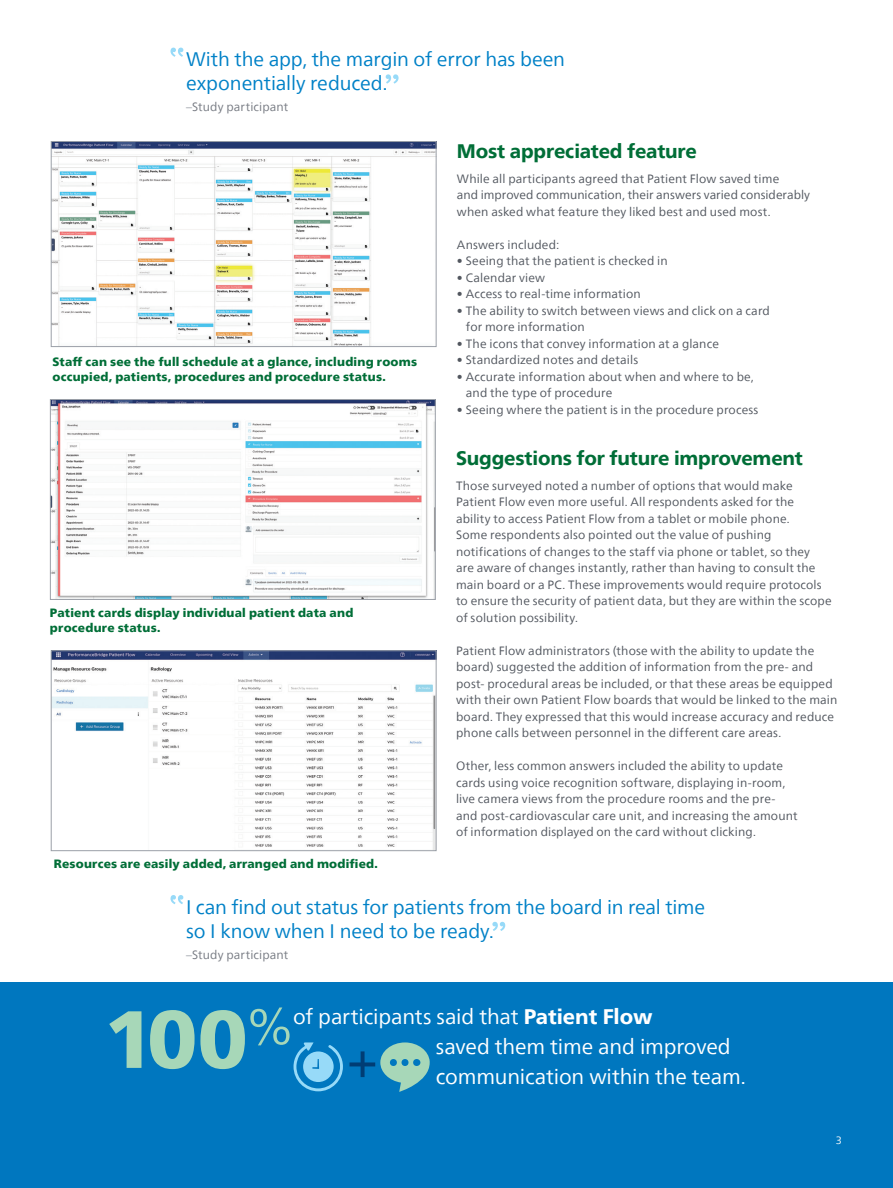
<style>
.page{position:relative;width:893px;height:1188px;background:#fff}
.page>*{position:absolute;margin:0;border:0;box-sizing:border-box;transform-origin:0 0}
._03_Introduction_13{font:21px/30px "Neue Frutiger World";letter-spacing:-.01em;color:#fff}
._02_Body_Text_8_11{font:19.5px/24px "Neue Frutiger World";letter-spacing:-.005em;color:#0081c7}
.SUbhead{font:800 19.5px "Neue Frutiger World";letter-spacing:-.01em;color:#006e37}
._02_Body_Text_8_11-2{font:12px/16.5px "Neue Frutiger World";letter-spacing:.01em;color:#52575f}
._04_Caption{font:900 12px/15px "Neue Frutiger World";letter-spacing:.02em;color:#006e37}
._02_Body_Text_8_11-3{font:12px "Neue Frutiger World";letter-spacing:.01em;color:#777b83}
.t1{font:10.5px "Neue Frutiger World";color:#fff}
.s1{color:#9ba0a8}
.s2{font-weight:800}
</style>
<div class="page">
<div style="left:0;top:982px;width:893px;height:206px;background:#0077bf"></div>
<img style="left:52px;top:401px;width:382px;height:197px">
<div style="left:50px;top:399px;width:386px;height:201px;border:1px solid #9ba0a8"></div>
<img style="left:53px;top:652px;width:381px;height:197px">
<div style="left:51px;top:650px;width:385px;height:201px;border:1px solid #9ba0a8"></div>
<img style="left:53px;top:143px;width:381px;height:202px">
<div style="left:51px;top:141px;width:385px;height:206px;border:1px solid #9ba0a8"></div>
<svg style="left:109px;top:1008px;width:234px;height:83px"></svg>
<svg style="left:350px;top:1042px;width:80px;height:50px"></svg>
<svg style="left:492px;top:922px;width:13px;height:9px"></svg>
<svg style="left:171px;top:895px;width:12px;height:9px"></svg>
<svg style="left:386px;top:74px;width:13px;height:10px"></svg>
<svg style="left:171px;top:48px;width:12px;height:9px"></svg>
<p class="_02_Body_Text_8_11" style="left:186px;top:48px;width:381px">With the app, the margin of error has been exponentially reduced.</p>
<p class="_02_Body_Text_8_11-3" style="left:186px;top:98px;width:104px"><span class="s1">–</span>Study participant</p>
<p class="_04_Caption" style="left:52px;top:354px;width:366px">Staff can see the full schedule at a glance, including rooms occupied, patients, procedures and procedure status.</p>
<p class="_04_Caption" style="left:50px;top:606px;width:305px">Patient cards display individual patient data and procedure status.</p>
<p class="_04_Caption" style="left:54px;top:857px;width:325px">Resources are easily added, arranged and modified.</p>
<p class="SUbhead" style="left:457px;top:140px;width:242px">Most appreciated feature</p>
<p class="_02_Body_Text_8_11-2" style="left:457px;top:171px;width:355px">While all participants agreed that Patient Flow saved time<br>and improved communication, their answers varied considerably when asked what feature they liked best and used most.</p>
<p class="_02_Body_Text_8_11-2" style="left:457px;top:237px;width:104px">Answers included:</p>
<p class="_02_Body_Text_8_11-2" style="left:457px;top:253px;width:212px">• Seeing that the patient is checked in</p>
<p class="_02_Body_Text_8_11-2" style="left:457px;top:270px;width:90px">• Calendar view</p>
<p class="_02_Body_Text_8_11-2" style="left:457px;top:286px;width:185px">• Access to real-time information</p>
<p class="_02_Body_Text_8_11-2" style="left:466px;top:303px;width:306px;text-indent:-9px">• The ability to switch between views and click on a card for more information</p>
<p class="_02_Body_Text_8_11-2" style="left:457px;top:336px;width:263px">• The icons that convey information at a glance</p>
<p class="_02_Body_Text_8_11-2" style="left:457px;top:352px;width:183px">• Standardized notes and details</p>
<p class="_02_Body_Text_8_11-2" style="left:466px;top:369px;width:289px;text-indent:-9px">• Accurate information about when and where to be, and the type of procedure</p>
<p class="_02_Body_Text_8_11-2" style="left:457px;top:402px;width:303px">• Seeing where the patient is in the procedure process</p>
<p class="SUbhead" style="left:456px;top:447px;width:348px">Suggestions for future improvement</p>
<p class="_02_Body_Text_8_11-2" style="left:456px;top:478px;width:377px">Those surveyed noted a number of options that would make Patient Flow even more useful. All respondents asked for the ability to access Patient Flow from a tablet or mobile phone.<br>Some respondents also pointed out the value of pushing notifications of changes to the staff via phone or tablet, so they<br>are aware of changes instantly, rather than having to consult the main board or a PC. These improvements would require protocols to ensure the security of patient data, but they are within the scope of solution possibility.</p>
<p class="_02_Body_Text_8_11-2" style="left:456px;top:643px;width:383px">Patient Flow administrators (those with the ability to update the board) suggested the addition of information from the pre- and post- procedural areas be included, or that these areas be equipped with their own Patient Flow boards that would be linked to the main board. They expressed that this would increase accuracy and reduce phone calls between personnel in the different care areas.</p>
<p class="_02_Body_Text_8_11-2" style="left:456px;top:758px;width:343px">Other, less common answers included the ability to update cards using voice recognition software, displaying in-room, live camera views from the procedure rooms and the pre&shy;and post-cardiovascular care unit, and increasing the amount of information displayed on the card without clicking.</p>
<p class="_02_Body_Text_8_11" style="left:186px;top:895px;width:521px">I can find out status for patients from the board in real time so I know when I need to be ready.</p>
<p class="_02_Body_Text_8_11-3" style="left:186px;top:945px;width:104px"><span class="s1">–</span>Study participant</p>
<p class="_03_Introduction_13" style="left:436px;top:1002px;width:311px;text-indent:-143px">of participants said that <span class="s2">Patient Flow<br></span>saved them time and improved communication within the team.</p>
<p class="t1" style="left:836px;top:1132px;width:8px">3</p>
</div>
